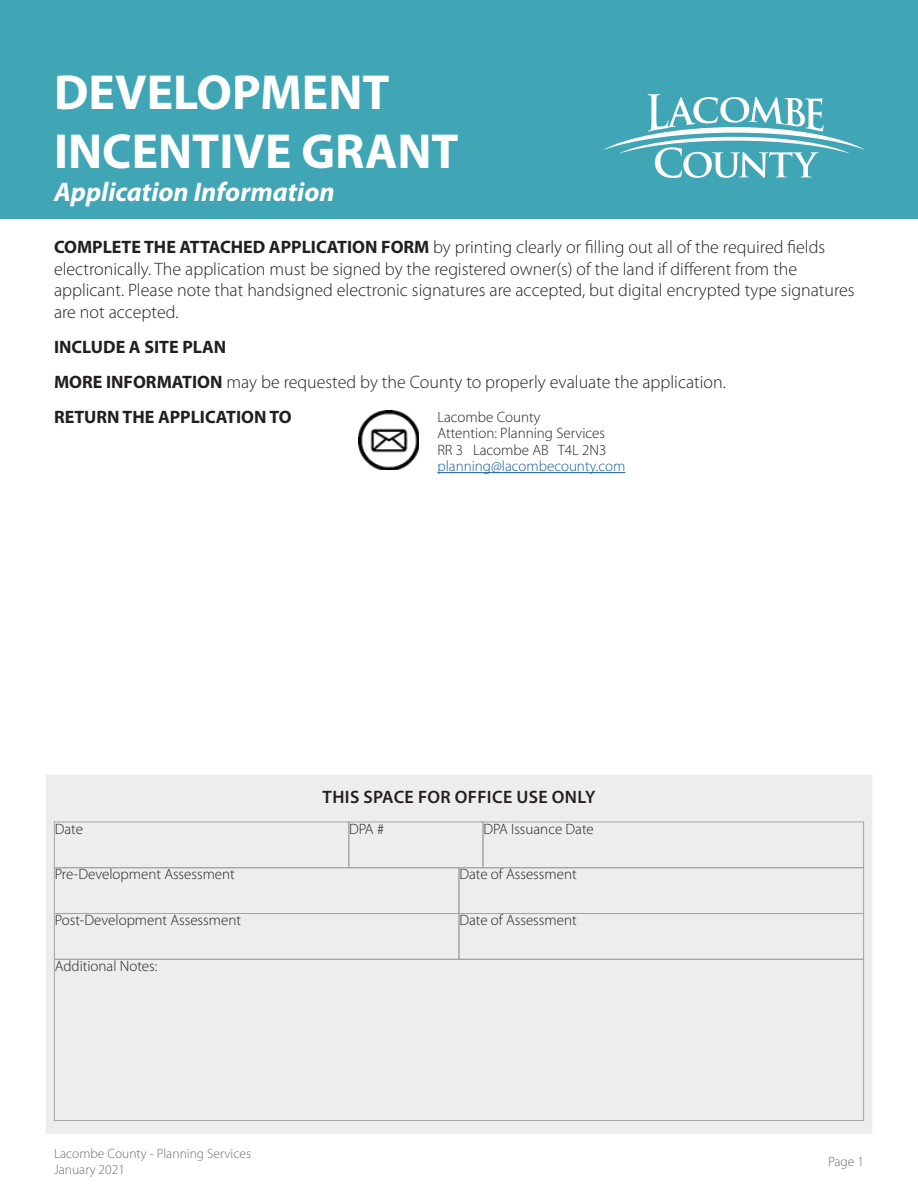
<style>
.page{position:relative;width:918px;height:1188px;background:#fff}
.page>*{position:absolute;margin:0;border:0;box-sizing:border-box;transform-origin:0 0}
.t1{font:700 49.5px "Myriad Pro";color:#fff}
.t2{font:italic 700 27px "Myriad Pro";color:#fff}
.t3{font:300 18px/21.6px "Myriad Pro";color:#231f20}
.t4{font:700 18px "Myriad Pro";color:#231f20}
.t5{font:600 18px "Myriad Pro";letter-spacing:.02em;color:#231f20}
.t6{font:300 15px "Myriad Pro";color:#231f20}
.t7{font:300 15px "Myriad Pro";color:#175d9e}
.t8{font:300 13.5px/16.2px "Myriad Pro";color:#6c6d70}
.s1{font-weight:700}
</style>
<div class="page">
<hr style="left:437px;top:472px;width:188px;height:1px;background:#175d9e">
<img style="left:358px;top:410px;width:60px;height:59px">
<div style="left:0;top:0;width:918px;height:218px;background:#40a6b6"></div>
<svg style="left:603px;top:94px;width:262px;height:84px"></svg>
<div style="left:46px;top:775px;width:826px;height:359px;background:#ededed"></div>
<div style="left:54px;top:867px;width:405px;height:47px;border:1px solid #a5a4a4"></div>
<div style="left:54px;top:913px;width:405px;height:47px;border:1px solid #a5a4a4"></div>
<div style="left:459px;top:867px;width:405px;height:47px;border:1px solid #a5a4a4"></div>
<div style="left:459px;top:913px;width:405px;height:47px;border:1px solid #a5a4a4"></div>
<div style="left:54px;top:822px;width:295px;height:46px;border:1px solid #a5a4a4"></div>
<div style="left:348px;top:822px;width:135px;height:46px;border:1px solid #a5a4a4"></div>
<div style="left:483px;top:822px;width:381px;height:46px;border:1px solid #a5a4a4"></div>
<div style="left:54px;top:959px;width:810px;height:162px;border:1px solid #a5a4a4"></div>
<p class="t1" style="left:54px;top:60px;width:337px">DEVELOPMENT</p>
<p class="t1" style="left:54px;top:119px;width:406px">INCENTIVE GRANT</p>
<p class="t2" style="left:54px;top:174px;width:282px">Application Information</p>
<p class="t3" style="left:54px;top:236px;width:802px"><span class="s1">COMPLETE THE ATTACHED APPLICATION FORM</span> by printing clearly or filling out all of the required fields electronically. The application must be signed by the registered owner(s) of the land if different from the applicant. Please note that handsigned electronic signatures are accepted, but digital encrypted type signatures are not accepted.</p>
<p class="t4" style="left:54px;top:335px;width:174px">INCLUDE A SITE PLAN</p>
<p class="t3" style="left:54px;top:371px;width:673px"><span class="s1">MORE INFORMATION</span> may be requested by the County to properly evaluate the application.</p>
<p class="t4" style="left:54px;top:406px;width:239px">RETURN THE APPLICATION TO</p>
<p class="t6" style="left:437px;top:408px;width:105px">Lacombe County</p>
<p class="t6" style="left:437px;top:424px;width:169px">Attention: Planning Services</p>
<p class="t6" style="left:437px;top:441px;width:171px">RR 3 Lacombe AB T4L 2N3</p>
<p class="t7" style="left:437px;top:457px;width:190px">planning@lacombecounty.com</p>
<p class="t5" style="left:323px;top:786px;width:274px">THIS SPACE FOR OFFICE USE ONLY</p>
<p class="t6" style="left:55px;top:820px;width:30px">Date</p>
<p class="t6" style="left:349px;top:820px;width:36px">DPA #</p>
<p class="t6" style="left:483px;top:820px;width:112px">DPA Issuance Date</p>
<p class="t6" style="left:55px;top:865px;width:182px">Pre-Development Assessment</p>
<p class="t6" style="left:55px;top:911px;width:188px">Post-Development Assessment</p>
<p class="t6" style="left:55px;top:957px;width:104px">Additional Notes:</p>
<p class="t6" style="left:459px;top:865px;width:119px">Date of Assessment</p>
<p class="t6" style="left:459px;top:911px;width:119px">Date of Assessment</p>
<p class="t8" style="left:54px;top:1145px;width:199px">Lacombe County - Planning Services<br>January 2021</p>
<p class="t8" style="left:828px;top:1153px;width:37px">Page 1</p>
</div>
